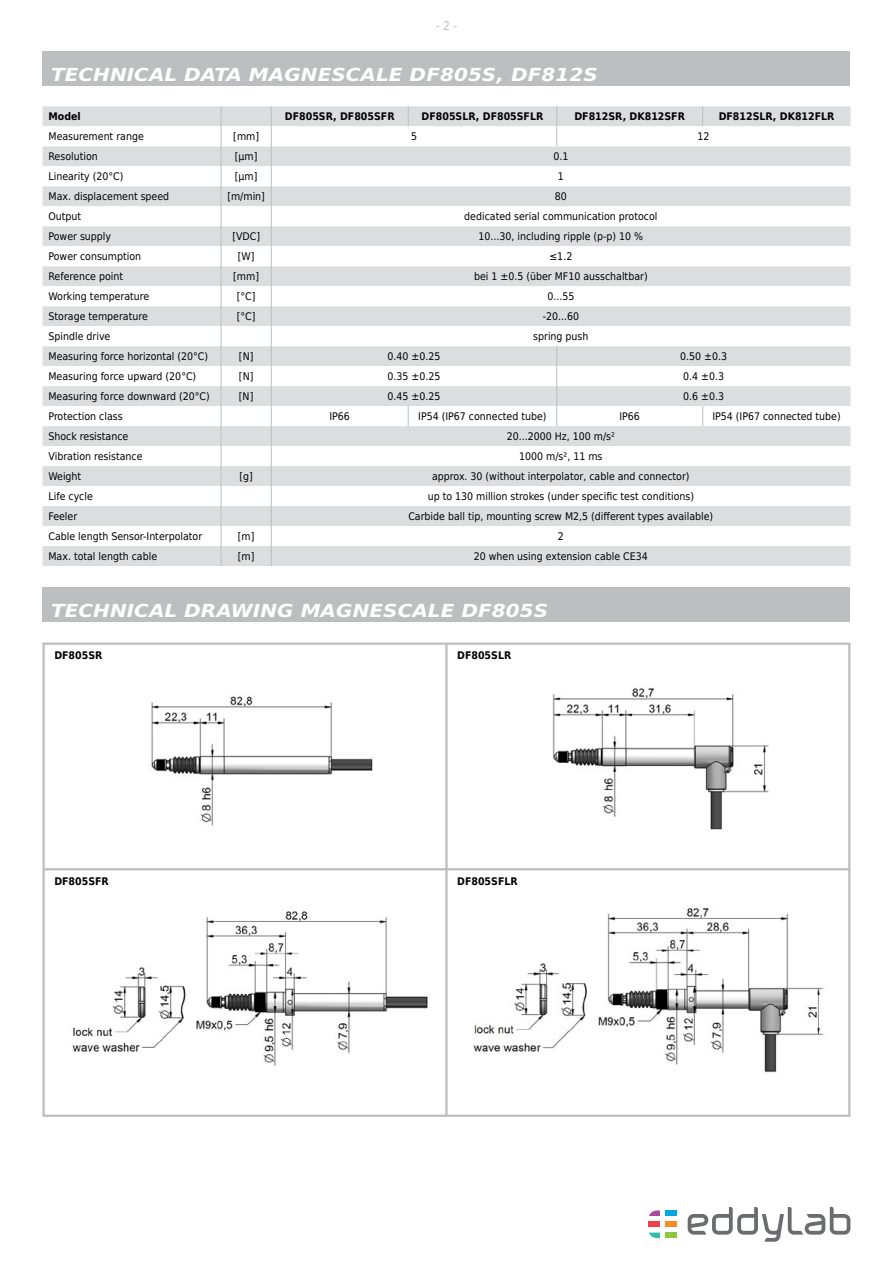
<style>
.page{position:relative;width:893px;height:1263px;background:#fff}
.page>*{position:absolute;margin:0;border:0;box-sizing:border-box;transform-origin:0 0}
.t1{font:italic 700 18px "DejaVu Sans Condensed";color:#fff;scale:1.24 1}
.t2{font:12px "DejaVu Sans Condensed";color:#bcbec0}
.t3{font:10.5px "DejaVu Sans Condensed";color:#000}
.t4{font:700 10.5px "DejaVu Sans Condensed";color:#000}
</style>
<div class="page">
<div style="left:665px;top:1221px;width:12px;height:6px;background:#f68b28"></div>
<div style="left:649px;top:1221px;width:11px;height:6px;background:#ef404a"></div>
<div style="left:665px;top:1210px;width:12px;height:6px;background:#00a7e1"></div>
<svg style="left:649px;top:1210px;width:11px;height:6px"></svg>
<div style="left:665px;top:1232px;width:12px;height:6px;background:#8dc63f"></div>
<svg style="left:649px;top:1232px;width:11px;height:6px"></svg>
<svg style="left:688px;top:1207px;width:162px;height:35px"></svg>
<div style="left:43px;top:51px;width:807px;height:34px;background:#bcbec0"></div>
<div style="left:43px;top:587px;width:807px;height:34px;background:#bcbec0"></div>
<div style="left:43px;top:106px;width:807px;height:460px;background:#dcddde"></div>
<svg style="left:43px;top:126px;width:807px;height:420px"></svg>
<svg style="left:408px;top:106px;width:1px;height:20px"></svg>
<svg style="left:702px;top:106px;width:1px;height:20px"></svg>
<svg style="left:556px;top:106px;width:1px;height:40px"></svg>
<svg style="left:408px;top:406px;width:1px;height:20px"></svg>
<svg style="left:556px;top:346px;width:1px;height:80px"></svg>
<svg style="left:702px;top:406px;width:1px;height:20px"></svg>
<svg style="left:221px;top:106px;width:1px;height:460px"></svg>
<svg style="left:271px;top:106px;width:1px;height:460px"></svg>
<hr style="left:43px;top:644px;width:2px;height:472px;background:#bcbec0">
<hr style="left:43px;top:1114px;width:806px;height:3px;background:#bcbec0">
<hr style="left:848px;top:644px;width:2px;height:473px;background:#bcbec0">
<hr style="left:43px;top:642px;width:807px;height:3px;background:#bcbec0">
<hr style="left:445px;top:643px;width:3px;height:473px;background:#bcbec0">
<hr style="left:44px;top:868px;width:806px;height:2px;background:#bcbec0">
<img style="left:151px;top:696px;width:222px;height:130px">
<img style="left:552px;top:688px;width:217px;height:142px">
<img style="left:72px;top:911px;width:356px;height:155px">
<img style="left:473px;top:908px;width:350px;height:165px">
<p class="t2" style="left:436px;top:16px;width:23px">- 2 -</p>
<h1 class="t1" style="left:51px;top:60px;width:442px">TECHNICAL DATA MAGNESCALE DF805S, DF812S</h1>
<p class="t4" style="left:49px;top:108px;width:34px">Model</p>
<p class="t4" style="left:285px;top:108px;width:111px">DF805SR, DF805SFR</p>
<p class="t4" style="left:422px;top:108px;width:123px">DF805SLR, DF805SFLR</p>
<p class="t4" style="left:574px;top:108px;width:112px">DF812SR, DK812SFR</p>
<p class="t4" style="left:719px;top:108px;width:117px">DF812SLR, DK812FLR</p>
<p class="t3" style="left:49px;top:128px;width:97px">Measurement range</p>
<p class="t3" style="left:233px;top:128px;width:27px">[mm]</p>
<p class="t3" style="left:411px;top:128px;width:8px">5</p>
<p class="t3" style="left:698px;top:128px;width:14px">12</p>
<p class="t3" style="left:49px;top:148px;width:51px">Resolution</p>
<p class="t3" style="left:235px;top:148px;width:24px">[µm]</p>
<p class="t3" style="left:553px;top:148px;width:17px">0.1</p>
<p class="t3" style="left:49px;top:168px;width:76px">Linearity (20°C)</p>
<p class="t3" style="left:235px;top:168px;width:24px">[µm]</p>
<p class="t3" style="left:558px;top:168px;width:8px">1</p>
<p class="t3" style="left:49px;top:188px;width:122px">Max. displacement speed</p>
<p class="t3" style="left:227px;top:188px;width:39px">[m/min]</p>
<p class="t3" style="left:555px;top:188px;width:14px">80</p>
<p class="t3" style="left:49px;top:208px;width:34px">Output</p>
<p class="t3" style="left:464px;top:208px;width:195px">dedicated serial communication protocol</p>
<p class="t3" style="left:49px;top:228px;width:64px">Power supply</p>
<p class="t3" style="left:232px;top:228px;width:29px">[VDC]</p>
<p class="t3" style="left:478px;top:228px;width:166px">10...30, including ripple (p-p) 10 %</p>
<p class="t3" style="left:49px;top:248px;width:94px">Power consumption</p>
<p class="t3" style="left:238px;top:248px;width:18px">[W]</p>
<p class="t3" style="left:549px;top:248px;width:24px">≤1.2</p>
<p class="t3" style="left:49px;top:268px;width:76px">Reference point</p>
<p class="t3" style="left:233px;top:268px;width:27px">[mm]</p>
<p class="t3" style="left:474px;top:268px;width:175px">bei 1 ±0.5 (über MF10 ausschaltbar)</p>
<p class="t3" style="left:49px;top:288px;width:102px">Working temperature</p>
<p class="t3" style="left:237px;top:288px;width:20px">[°C]</p>
<p class="t3" style="left:547px;top:288px;width:29px">0...55</p>
<p class="t3" style="left:49px;top:308px;width:101px">Storage temperature</p>
<p class="t3" style="left:237px;top:308px;width:20px">[°C]</p>
<p class="t3" style="left:543px;top:308px;width:38px">-20...60</p>
<p class="t3" style="left:49px;top:328px;width:63px">Spindle drive</p>
<p class="t3" style="left:533px;top:328px;width:57px">spring push</p>
<p class="t3" style="left:49px;top:348px;width:161px">Measuring force horizontal (20°C)</p>
<p class="t3" style="left:239px;top:348px;width:16px">[N]</p>
<p class="t3" style="left:388px;top:348px;width:54px">0.40 ±0.25</p>
<p class="t3" style="left:680px;top:348px;width:48px">0.50 ±0.3</p>
<p class="t3" style="left:49px;top:368px;width:149px">Measuring force upward (20°C)</p>
<p class="t3" style="left:239px;top:368px;width:16px">[N]</p>
<p class="t3" style="left:388px;top:368px;width:54px">0.35 ±0.25</p>
<p class="t3" style="left:683px;top:368px;width:42px">0.4 ±0.3</p>
<p class="t3" style="left:48px;top:388px;width:163px">Measuring force downward (20°C)</p>
<p class="t3" style="left:239px;top:388px;width:16px">[N]</p>
<p class="t3" style="left:388px;top:388px;width:54px">0.45 ±0.25</p>
<p class="t3" style="left:683px;top:388px;width:42px">0.6 ±0.3</p>
<p class="t3" style="left:48px;top:408px;width:76px">Protection class</p>
<p class="t3" style="left:329px;top:408px;width:22px">IP66</p>
<p class="t3" style="left:418px;top:408px;width:130px">IP54 (IP67 connected tube)</p>
<p class="t3" style="left:619px;top:408px;width:22px">IP66</p>
<p class="t3" style="left:712px;top:408px;width:130px">IP54 (IP67 connected tube)</p>
<p class="t3" style="left:48px;top:428px;width:81px">Shock resistance</p>
<p class="t3" style="left:507px;top:428px;width:110px">20...2000 Hz, 100 m/s²</p>
<p class="t3" style="left:48px;top:448px;width:96px">Vibration resistance</p>
<p class="t3" style="left:519px;top:448px;width:85px">1000 m/s², 11 ms</p>
<p class="t3" style="left:48px;top:468px;width:34px">Weight</p>
<p class="t3" style="left:239px;top:468px;width:15px">[g]</p>
<p class="t3" style="left:432px;top:468px;width:259px">approx. 30 (without interpolator, cable and connector)</p>
<p class="t3" style="left:48px;top:488px;width:46px">Life cycle</p>
<p class="t3" style="left:428px;top:488px;width:268px">up to 130 million strokes (under specific test conditions)</p>
<p class="t3" style="left:48px;top:508px;width:30px">Feeler</p>
<p class="t3" style="left:408px;top:508px;width:306px">Carbide ball tip, mounting screw M2,5 (different types available)</p>
<p class="t3" style="left:48px;top:528px;width:155px">Cable length Sensor-Interpolator</p>
<p class="t3" style="left:238px;top:528px;width:18px">[m]</p>
<p class="t3" style="left:558px;top:528px;width:8px">2</p>
<p class="t3" style="left:48px;top:548px;width:110px">Max. total length cable</p>
<p class="t3" style="left:238px;top:548px;width:18px">[m]</p>
<p class="t3" style="left:474px;top:548px;width:176px">20 when using extension cable CE34</p>
<h1 class="t1" style="left:51px;top:597px;width:402px">TECHNICAL DRAWING MAGNESCALE DF805S</h1>
<p class="t4" style="left:54px;top:647px;width:50px">DF805SR</p>
<p class="t4" style="left:457px;top:647px;width:56px">DF805SLR</p>
<p class="t4" style="left:54px;top:872px;width:56px">DF805SFR</p>
<p class="t4" style="left:457px;top:872px;width:62px">DF805SFLR</p>
</div>
